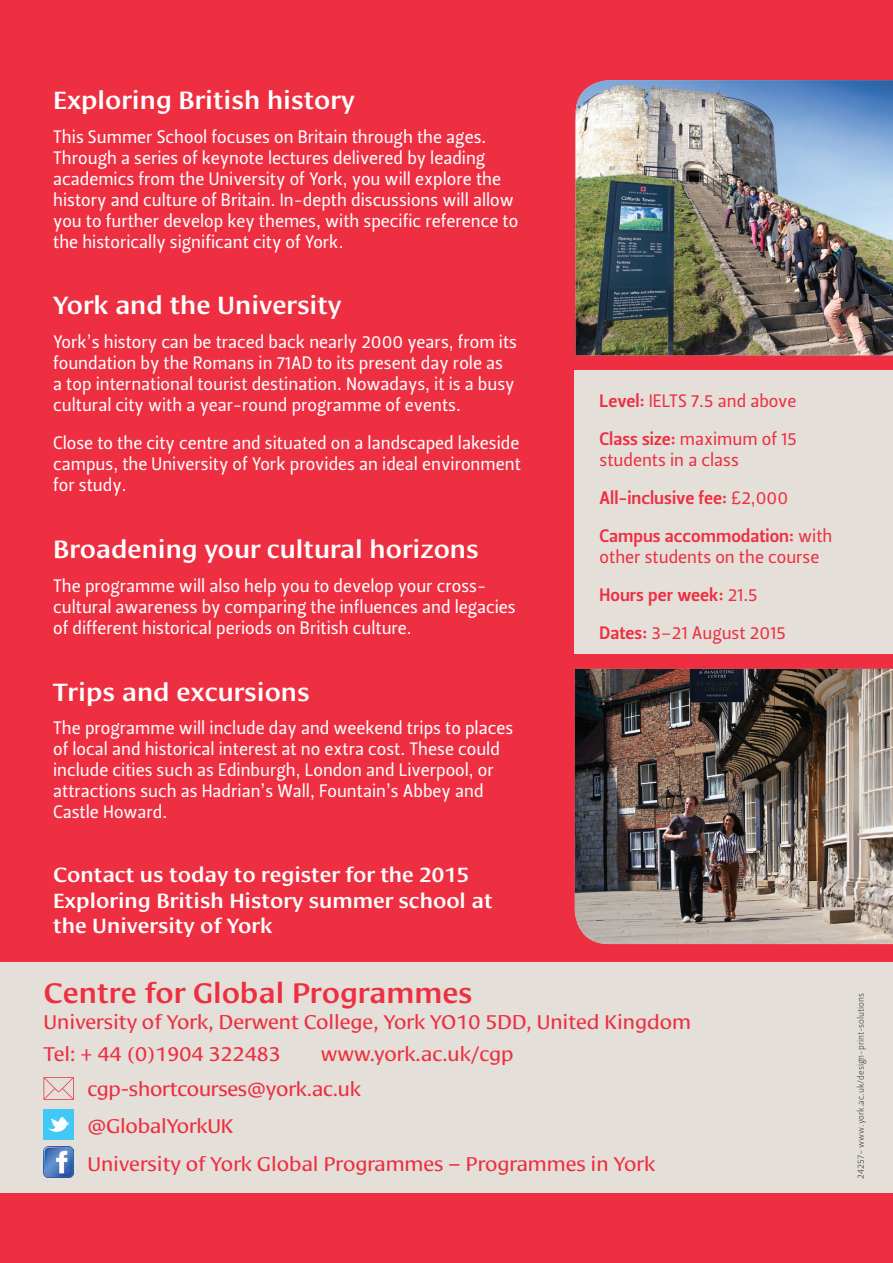
<style>
.page{position:relative;width:893px;height:1263px;background:#ee2f41}
.page>*{position:absolute;margin:0;border:0;box-sizing:border-box;transform-origin:0 0}
.t1{font:500 28.8px "Cora Basic";color:#ee2f41}
.t2{font:500 25.5px "Cora Basic";color:#fff}
.t3{font:500 21px/25.5px "Cora Basic";color:#fff}
.t4{font:20.25px/31.5px "Cora Basic";color:#ee2f41}
.t5{font:18px/21px "Leitura Sans Grot 2";color:#fff}
.t6{font:18px/38px "Leitura Sans Grot 2";color:#ee2f41}
.t7{font:18px/38px "Leitura Sans Grot 3";color:#ee2f41}
.t8{font:9px "Leitura Sans Grot 1";color:#231f20}
.s1{font-family:"Leitura Sans Grot 3"}
.s2{font-family:"Leitura Sans Grot 2"}
</style>
<div class="page">
<div style="left:575px;top:370px;width:318px;height:283px;background:#e4e0d9"></div>
<div style="left:0;top:962px;width:893px;height:231px;background:#e4e0d9"></div>
<svg style="left:43px;top:1077px;width:31px;height:23px"></svg>
<div style="left:43px;top:1109px;width:31px;height:30px;background:#42c8f4"></div>
<svg style="left:48px;top:1117px;width:21px;height:15px"></svg>
<img style="left:43px;top:1147px;width:31px;height:30px">
<img style="left:576px;top:80px;width:317px;height:275px">
<img style="left:575px;top:669px;width:318px;height:275px">
<h2 class="t2" style="left:53px;top:85px;width:303px">Exploring British history</h2>
<p class="t5" style="left:53px;top:126px;width:467px">This Summer School focuses on Britain through the ages.<br>Through a series of keynote lectures delivered by leading academics from the University of York, you will explore the history and culture of Britain. In-depth discussions will allow you to further develop key themes, with specific reference to the historically significant city of York.</p>
<h2 class="t2" style="left:53px;top:291px;width:290px">York and the University</h2>
<p class="t5" style="left:53px;top:332px;width:465px">York’s history can be traced back nearly 2000 years, from its foundation by the Romans in 71AD to its present day role as<br>a top international tourist destination. Nowadays, it is a busy cultural city with a year-round programme of events.</p>
<p class="t5" style="left:53px;top:433px;width:469px;text-align:justify">Close to the city centre and situated on a landscaped lakeside campus, the University of York provides an ideal environment for study.</p>
<h2 class="t2" style="left:53px;top:534px;width:427px">Broadening your cultural horizons</h2>
<p class="t5" style="left:53px;top:575px;width:464px">The programme will also help you to develop your cross&shy;cultural awareness by comparing the influences and legacies of different historical periods on British culture.</p>
<h2 class="t2" style="left:53px;top:677px;width:258px">Trips and excursions</h2>
<p class="t5" style="left:53px;top:718px;width:462px">The programme will include day and weekend trips to places of local and historical interest at no extra cost. These could include cities such as Edinburgh, London and Liverpool, or attractions such as Hadrian’s Wall, Fountain’s Abbey and Castle Howard.</p>
<p class="t3" style="left:53px;top:862px;width:441px">Contact us today to register for the 2015<br>Exploring British History summer school at the University of York</p>
<p class="t6" style="left:600px;top:382px;width:199px"><span class="s1">Level:</span> IELTS 7.5 and above<br><span class="s1">Class size:</span> maximum of 15</p>
<p class="t6" style="left:600px;top:441px;width:141px">students in a class</p>
<p class="t7" style="left:600px;top:479px;width:234px">All-inclusive fee: <span class="s2">£2,000<br></span>Campus accommodation: <span class="s2">with</span></p>
<p class="t6" style="left:600px;top:538px;width:221px">other students on the course</p>
<p class="t7" style="left:600px;top:576px;width:160px">Hours per week: <span class="s2">21.5</span></p>
<p class="t6" style="left:600px;top:614px;width:188px"><span class="s1">Dates:</span> 3–21 August 2015</p>
<h1 class="t1" style="left:43px;top:976px;width:431px">Centre for Global Programmes</h1>
<p class="t4" style="left:43px;top:1007px;width:649px">University of York, Derwent College, York YO10 5DD, United Kingdom<br>Tel: + 44 (0)1904 322483</p>
<p class="t4" style="left:87px;top:1037px;width:428px;line-height:34.5px;text-indent:233px">www.york.ac.uk/cgp cgp-shortcourses@york.ac.uk</p>
<p class="t4" style="left:87px;top:1107px;width:569px;line-height:37.7px">@GlobalYorkUK<br>University of York Global Programmes – Programmes in York</p>
<p class="t8" style="left:854px;top:1179px;width:187px;rotate:-90deg">24257– www.york.ac.uk/design-print-solutions</p>
</div>
